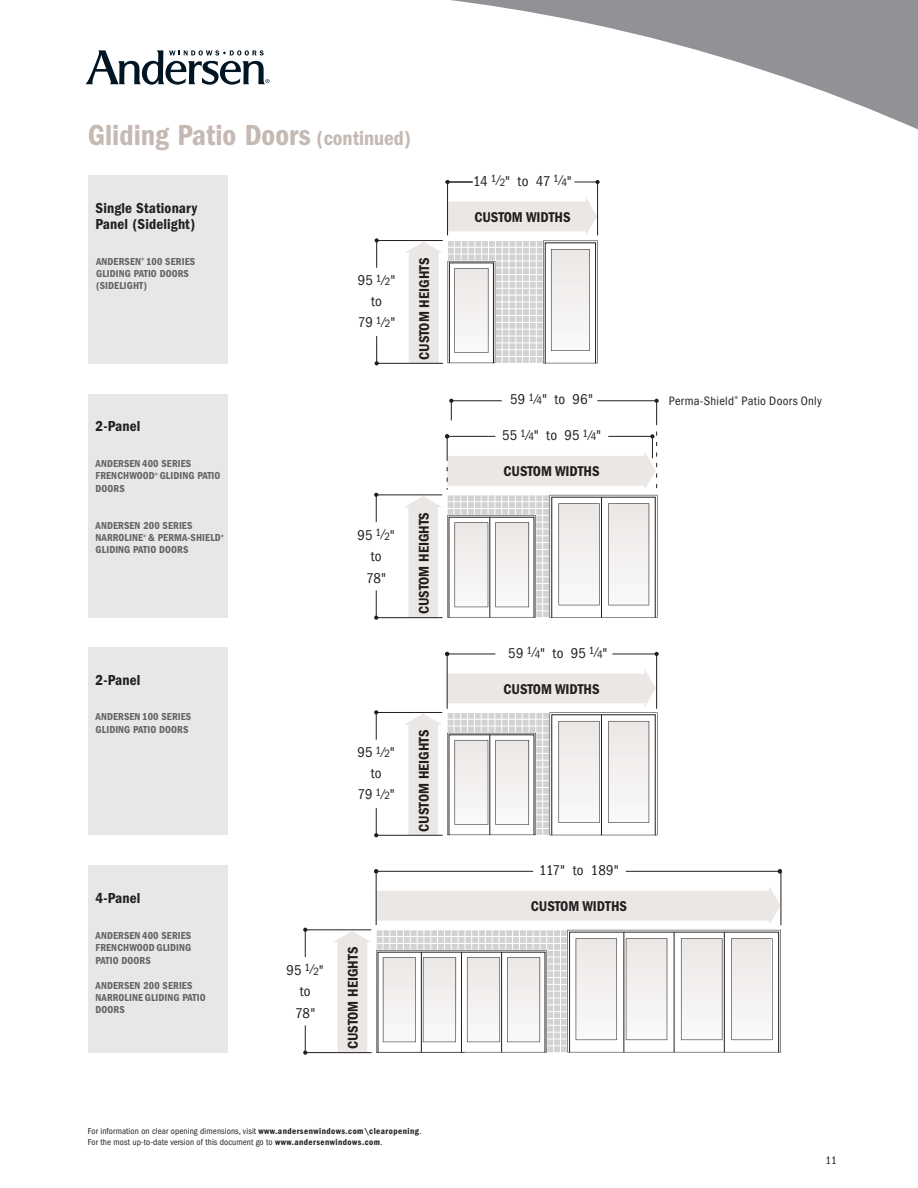
<style>
.page{position:relative;width:918px;height:1188px;background:#fff}
.page>*{position:absolute;margin:0;border:0;box-sizing:border-box;transform-origin:0 0}
.Reverse_page_title{font:30px "ITC Franklin Gothic Std Dm Cd";color:#c5b9b3}
.t1{font:15px/16.5px "ITC Franklin Gothic Std Dm Cd";letter-spacing:.01em;color:#231f20}
.t2{font:condensed 14.7px/21.6px "ITC Franklin Gothic Std";letter-spacing:.005em;color:#231f20;text-align:center}
.t3{font:14.7px "ITC Franklin Gothic Std Dm Cd";color:#231f20}
.t4{font:condensed 12.6px "ITC Franklin Gothic Std";letter-spacing:.025em;color:#231f20}
.t5{font:condensed 11.25px "Franklin Gothic";color:#231f20}
.t6{font:10.5px/12.3px "ITC Franklin Gothic Std Dm Cd";letter-spacing:.01em;color:#636366}
.t7{font:condensed 9px/10.5px "ITC Franklin Gothic Std";letter-spacing:.01em;color:#231f20}
.s1{font-size:21px}
.s2{font-size:10.95px}
.s3{font-family:"ITC Franklin Gothic Std Dm Cd";font-stretch:normal}
</style>
<div class="page">
<svg style="left:85px;top:50px;width:185px;height:35px"></svg>
<svg style="left:451px;top:0;width:467px;height:130px"></svg>
<div style="left:88px;top:394px;width:140px;height:224px;background:#e6e7e9"></div>
<svg style="left:374px;top:590px;width:4px;height:30px"></svg>
<hr style="left:376px;top:617px;width:67px;height:1px;background:#231f20">
<svg style="left:374px;top:493px;width:4px;height:29px"></svg>
<hr style="left:376px;top:495px;width:66px;height:1px;background:#231f20">
<svg style="left:404px;top:399px;width:255px;height:219px"></svg>
<div style="left:88px;top:648px;width:140px;height:187px;background:#e6e7e9"></div>
<svg style="left:374px;top:808px;width:4px;height:29px"></svg>
<hr style="left:376px;top:835px;width:67px;height:1px;background:#231f20">
<svg style="left:374px;top:710px;width:4px;height:30px"></svg>
<hr style="left:376px;top:712px;width:66px;height:1px;background:#231f20">
<svg style="left:445px;top:652px;width:4px;height:4px"></svg>
<hr style="left:447px;top:654px;width:48px;height:1px;background:#231f20">
<hr style="left:612px;top:654px;width:45px;height:1px;background:#231f20">
<svg style="left:655px;top:652px;width:4px;height:4px"></svg>
<hr style="left:656px;top:655px;width:1px;height:54px;background:#231f20">
<hr style="left:447px;top:654px;width:1px;height:55px;background:#231f20">
<svg style="left:404px;top:669px;width:254px;height:166px"></svg>
<div style="left:88px;top:176px;width:140px;height:188px;background:#e6e7e9"></div>
<svg style="left:448px;top:197px;width:149px;height:38px"></svg>
<svg style="left:448px;top:241px;width:95px;height:122px;background:#d5d6d8"></svg>
<svg style="left:375px;top:336px;width:4px;height:29px"></svg>
<hr style="left:377px;top:363px;width:66px;height:1px;background:#231f20">
<svg style="left:375px;top:238px;width:4px;height:30px"></svg>
<hr style="left:377px;top:240px;width:66px;height:1px;background:#231f20">
<hr style="left:447px;top:247px;width:151px;height:1px;background:#fff">
<hr style="left:447px;top:254px;width:151px;height:1px;background:#fff">
<hr style="left:447px;top:261px;width:151px;height:1px;background:#fff">
<hr style="left:447px;top:268px;width:151px;height:1px;background:#fff">
<hr style="left:447px;top:274px;width:151px;height:1px;background:#fff">
<hr style="left:447px;top:281px;width:151px;height:1px;background:#fff">
<hr style="left:447px;top:288px;width:151px;height:1px;background:#fff">
<hr style="left:447px;top:295px;width:151px;height:1px;background:#fff">
<hr style="left:447px;top:302px;width:151px;height:1px;background:#fff">
<hr style="left:447px;top:308px;width:151px;height:1px;background:#fff">
<hr style="left:447px;top:315px;width:151px;height:1px;background:#fff">
<hr style="left:447px;top:322px;width:151px;height:1px;background:#fff">
<hr style="left:447px;top:329px;width:151px;height:1px;background:#fff">
<hr style="left:447px;top:336px;width:151px;height:1px;background:#fff">
<hr style="left:447px;top:343px;width:151px;height:1px;background:#fff">
<hr style="left:447px;top:349px;width:151px;height:1px;background:#fff">
<hr style="left:447px;top:356px;width:151px;height:1px;background:#fff">
<hr style="left:536px;top:240px;width:1px;height:123px;background:#fff">
<hr style="left:529px;top:240px;width:1px;height:123px;background:#fff">
<hr style="left:516px;top:240px;width:1px;height:123px;background:#fff">
<hr style="left:509px;top:240px;width:1px;height:123px;background:#fff">
<hr style="left:502px;top:240px;width:1px;height:123px;background:#fff">
<hr style="left:495px;top:240px;width:1px;height:123px;background:#fff">
<hr style="left:488px;top:240px;width:1px;height:123px;background:#fff">
<hr style="left:481px;top:240px;width:1px;height:123px;background:#fff">
<hr style="left:475px;top:240px;width:1px;height:123px;background:#fff">
<hr style="left:468px;top:240px;width:1px;height:123px;background:#fff">
<hr style="left:461px;top:240px;width:1px;height:123px;background:#fff">
<hr style="left:454px;top:240px;width:1px;height:123px;background:#fff">
<hr style="left:522px;top:240px;width:1px;height:123px;background:#fff">
<svg style="left:445px;top:180px;width:28px;height:4px"></svg>
<svg style="left:574px;top:180px;width:26px;height:4px"></svg>
<hr style="left:597px;top:182px;width:1px;height:53px;background:#231f20">
<hr style="left:447px;top:182px;width:1px;height:53px;background:#231f20">
<svg style="left:543px;top:241px;width:55px;height:122px"></svg>
<svg style="left:404px;top:242px;width:91px;height:121px"></svg>
<div style="left:88px;top:866px;width:140px;height:187px;background:#e6e7e9"></div>
<hr style="left:376px;top:872px;width:1px;height:53px;background:#231f20">
<hr style="left:781px;top:872px;width:1px;height:53px;background:#231f20">
<svg style="left:303px;top:1025px;width:4px;height:30px"></svg>
<hr style="left:305px;top:1052px;width:67px;height:1px;background:#231f20">
<svg style="left:303px;top:928px;width:4px;height:29px"></svg>
<hr style="left:305px;top:930px;width:66px;height:1px;background:#231f20">
<svg style="left:374px;top:869px;width:4px;height:4px"></svg>
<hr style="left:376px;top:871px;width:157px;height:1px;background:#231f20">
<hr style="left:626px;top:871px;width:154px;height:1px;background:#231f20">
<svg style="left:778px;top:869px;width:4px;height:4px"></svg>
<svg style="left:333px;top:886px;width:448px;height:167px"></svg>
<hr style="left:624px;top:932px;width:1px;height:120px;background:#231f20">
<hr style="left:674px;top:932px;width:1px;height:120px;background:#231f20">
<p class="Reverse_page_title" style="left:88px;top:118px;width:325px">Gliding Patio Doors <span class="s1">(continued)</span></p>
<p class="t2" style="left:473px;top:170px;width:100px">14 <sup>1</sup>⁄<span class="s2">2</span>" to 47 <sup>1</sup>⁄<span class="s2">4</span>"</p>
<p class="t1" style="left:96px;top:200px;width:103px">Single Stationary<br>Panel (Sidelight)</p>
<p class="t3" style="left:474px;top:209px;width:98px">CUSTOM WIDTHS</p>
<p class="t3" style="left:416px;top:360px;width:104px;rotate:-90deg">CUSTOM HEIGHTS</p>
<p class="t6" style="left:96px;top:255px;width:101px">ANDERSEN<sup>®</sup> 100 SERIES</p>
<p class="t6" style="left:96px;top:267px;width:94px">GLIDING PATIO DOORS</p>
<p class="t6" style="left:96px;top:280px;width:52px">(SIDELIGHT)</p>
<p class="t2" style="left:358px;top:270px;width:39px;line-height:21px">95 <sup>1</sup>⁄<span class="s2">2</span>" to<br>79 <sup>1</sup>⁄<span class="s2">2</span>"</p>
<p class="t1" style="left:96px;top:418px;width:46px">2-Panel</p>
<p class="t6" style="left:96px;top:457px;width:97px">ANDERSEN 400 SERIES</p>
<p class="t6" style="left:96px;top:470px;width:126px">FRENCHWOOD<sup>®</sup> GLIDING PATIO<br>DOORS</p>
<p class="t6" style="left:96px;top:519px;width:98px">ANDERSEN 200 SERIES</p>
<p class="t6" style="left:96px;top:532px;width:130px">NARROLINE<sup>®</sup> &amp; PERMA-SHIELD<sup>®<br></sup>GLIDING PATIO DOORS</p>
<p class="t1" style="left:96px;top:672px;width:46px">2-Panel</p>
<p class="t6" style="left:96px;top:711px;width:97px">ANDERSEN 100 SERIES</p>
<p class="t6" style="left:96px;top:723px;width:94px">GLIDING PATIO DOORS</p>
<p class="t1" style="left:96px;top:890px;width:46px">4-Panel</p>
<p class="t6" style="left:96px;top:929px;width:97px">ANDERSEN 400 SERIES</p>
<p class="t6" style="left:96px;top:942px;width:97px">FRENCHWOOD GLIDING<br>PATIO DOORS</p>
<p class="t6" style="left:96px;top:979px;width:98px">ANDERSEN 200 SERIES</p>
<p class="t6" style="left:96px;top:991px;width:111px">NARROLINE GLIDING PATIO<br>DOORS</p>
<p class="t2" style="left:357px;top:524px;width:39px">95 <sup>1</sup>⁄<span class="s2">2</span>" to<br>78"</p>
<p class="t3" style="left:415px;top:614px;width:104px;rotate:-90deg">CUSTOM HEIGHTS</p>
<p class="t2" style="left:357px;top:742px;width:39px;line-height:21px">95 <sup>1</sup>⁄<span class="s2">2</span>" to<br>79 <sup>1</sup>⁄<span class="s2">2</span>"</p>
<p class="t3" style="left:415px;top:832px;width:104px;rotate:-90deg">CUSTOM HEIGHTS</p>
<p class="t2" style="left:286px;top:959px;width:39px">95 <sup>1</sup>⁄<span class="s2">2</span>" to<br>78"</p>
<p class="t3" style="left:345px;top:1049px;width:104px;rotate:-90deg">CUSTOM HEIGHTS</p>
<p class="t7" style="left:88px;top:1126px;width:335px">For information on clear opening dimensions, visit <span class="s3">www.andersenwindows.com\clearopening</span>.<br>For the most up-to-date version of this document go to <span class="s3">www.andersenwindows.com</span>.</p>
<p class="t2" style="left:510px;top:389px;width:84px">59 <sup>1</sup>⁄<span class="s2">4</span>" to 96"</p>
<p class="t4" style="left:669px;top:394px;width:154px">Perma-Shield<sup>®</sup> Patio Doors Only</p>
<p class="t2" style="left:502px;top:424px;width:101px">55 <sup>1</sup>⁄<span class="s2">4</span>" to 95 <sup>1</sup>⁄<span class="s2">4</span>"</p>
<p class="t3" style="left:504px;top:463px;width:98px">CUSTOM WIDTHS</p>
<p class="t2" style="left:508px;top:642px;width:101px">59 <sup>1</sup>⁄<span class="s2">4</span>" to 95 <sup>1</sup>⁄<span class="s2">4</span>"</p>
<p class="t3" style="left:504px;top:681px;width:98px">CUSTOM WIDTHS</p>
<p class="t2" style="left:539px;top:859px;width:81px">117" to 189"</p>
<p class="t3" style="left:531px;top:898px;width:98px">CUSTOM WIDTHS</p>
<p class="t5" style="left:825px;top:1154px;width:13px">11</p>
</div>
